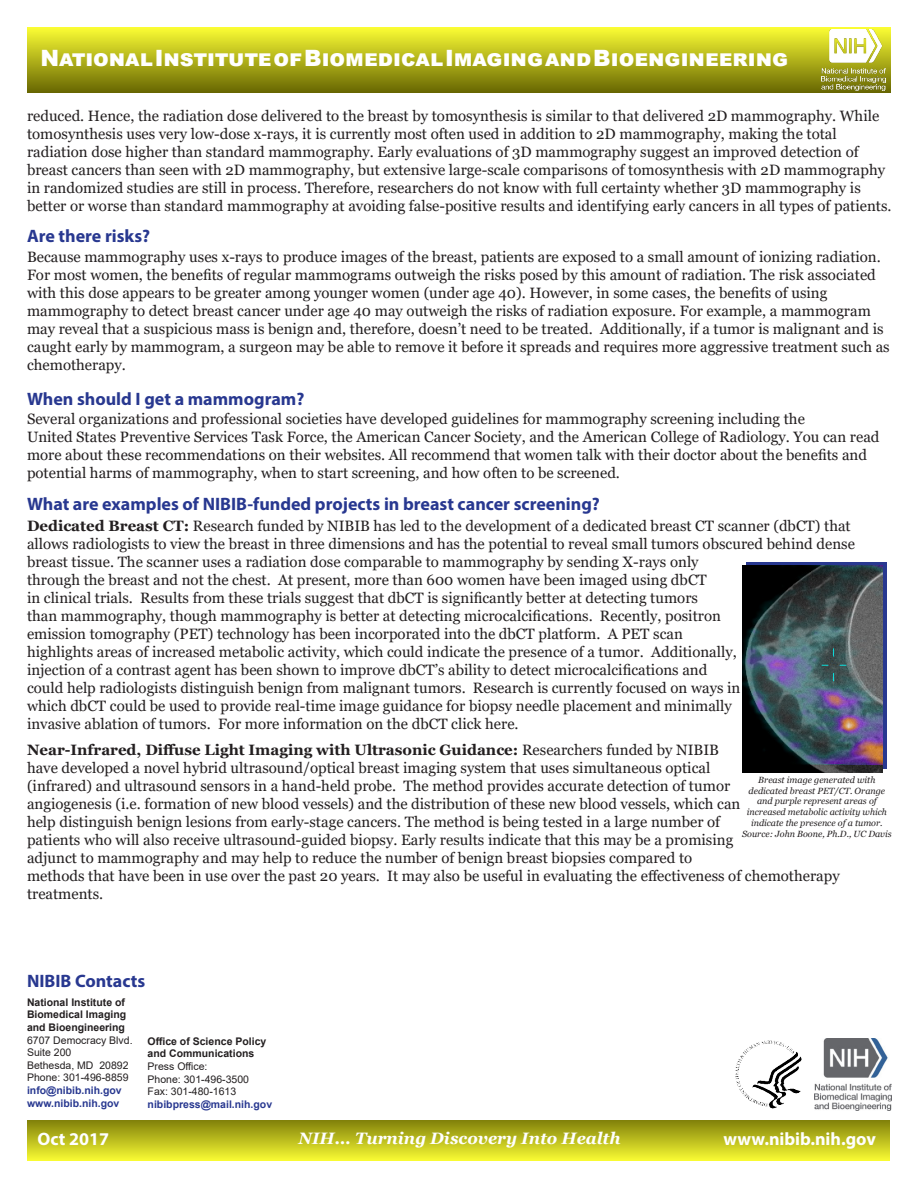
<style>
.page{position:relative;width:918px;height:1188px;background:#fff}
.page>*{position:absolute;margin:0;border:0;box-sizing:border-box;transform-origin:0 0}
.t1{font:900 22.5px "Arial";color:#fff}
.Question_Heading{font:700 18px "Myriad Pro";color:#283890}
.Contact_2{font:700 18px "Myriad Pro";color:#fff}
.Contact{font:700 18px "Myriad Pro";color:#283890}
.Contact_2-2{font:italic 700 16.5px "Georgia";color:#fff}
.Body_Text{font:15px/18px "Georgia";color:#231f20}
.Contact_2-3{font:10.5px "Arial";color:#231f20}
.Contact_2-4{font:700 10.5px/12.6px "Arial";color:#231f20;text-align:justify}
.Contact_2-5{font:700 10.5px "Arial";color:#283890}
.Captions{font:italic 9px/10.8px "Georgia";color:#231f20;text-align:center}
.s1{font-weight:700}
</style>
<div class="page">
<div style="left:27px;top:1120px;width:863px;height:41px;background:linear-gradient(to bottom,#81810a,#f9fb33)"></div>
<div style="left:27px;top:27px;width:864px;height:66px;background:linear-gradient(to bottom,#fcfe36,#696801)"></div>
<img style="left:821px;top:30px;width:65px;height:60px">
<img style="left:815px;top:1039px;width:76px;height:71px">
<img style="left:735px;top:1040px;width:67px;height:69px">
<div style="left:747px;top:562px;width:140px;height:207px;background:#283890"></div>
<img style="left:742px;top:565px;width:141px;height:207px">
<h1 class="t1" style="left:40px;top:42px;width:749px">National Institute of Biomedical Imaging and Bioengineering</h1>
<p class="Body_Text" style="left:27px;top:107px;width:866px">reduced. Hence, the radiation dose delivered to the breast by tomosynthesis is similar to that delivered 2D mammography. While tomosynthesis uses very low-dose x-rays, it is currently most often used in addition to 2D mammography, making the total radiation dose higher than standard mammography. Early evaluations of 3D mammography suggest an improved detection of breast cancers than seen with 2D mammography, but extensive large-scale comparisons of tomosynthesis with 2D mammography in randomized studies are still in process. Therefore, researchers do not know with full certainty whether 3D mammography is better or worse than standard mammography at avoiding false-positive results and identifying early cancers in all types of patients.</p>
<p class="Question_Heading" style="left:27px;top:224px;width:125px">Are there risks?</p>
<p class="Body_Text" style="left:27px;top:248px;width:864px">Because mammography uses x-rays to produce images of the breast, patients are exposed to a small amount of ionizing radiation.<br>For most women, the benefits of regular mammograms outweigh the risks posed by this amount of radiation. The risk associated with this dose appears to be greater among younger women (under age 40). However, in some cases, the benefits of using mammography to detect breast cancer under age 40 may outweigh the risks of radiation exposure. For example, a mammogram may reveal that a suspicious mass is benign and, therefore, doesn’t need to be treated. Additionally, if a tumor is malignant and is caught early by mammogram, a surgeon may be able to remove it before it spreads and requires more aggressive treatment such as chemotherapy.</p>
<p class="Question_Heading" style="left:27px;top:387px;width:279px">When should I get a mammogram?</p>
<p class="Body_Text" style="left:27px;top:410px;width:779px">Several organizations and professional societies have developed guidelines for mammography screening including the</p>
<p class="Body_Text" style="left:27px;top:428px;width:854px">United States Preventive Services Task Force, the American Cancer Society, and the American College of Radiology. You can read more about these recommendations on their websites. All recommend that women talk with their doctor about the benefits and potential harms of mammography, when to start screening, and how often to be screened.</p>
<p class="Body_Text" style="left:27px;top:517px;width:829px"><span class="s1">Dedicated Breast CT:</span> Research funded by NIBIB has led to the development of a dedicated breast CT scanner (dbCT) that allows radiologists to view the breast in three dimensions and has the potential to reveal small tumors obscured behind dense breast tissue. The scanner uses a radiation dose comparable to mammography by sending X-rays only<br>through the breast and not the chest. At present, more than 600 women have been imaged using dbCT<br>in clinical trials. Results from these trials suggest that dbCT is significantly better at detecting tumors<br>than mammography, though mammography is better at detecting microcalcifications. Recently, positron<br>emission tomography (PET) technology has been incorporated into the dbCT platform. A PET scan<br>highlights areas of increased metabolic activity, which could indicate the presence of a tumor. Additionally,<br>injection of a contrast agent has been shown to improve dbCT’s ability to detect microcalcifications and<br>could help radiologists distinguish benign from malignant tumors. Research is currently focused on ways in<br>which dbCT could be used to provide real-time image guidance for biopsy needle placement and minimally<br>invasive ablation of tumors. For more information on the dbCT click here.</p>
<p class="Body_Text" style="left:27px;top:741px;width:814px"><span class="s1">Near-Infrared, Diffuse Light Imaging with Ultrasonic Guidance:</span> Researchers funded by NIBIB<br>have developed a novel hybrid ultrasound/optical breast imaging system that uses simultaneous optical<br>(infrared) and ultrasound sensors in a hand-held probe. The method provides accurate detection of tumor<br>angiogenesis (i.e. formation of new blood vessels) and the distribution of these new blood vessels, which can<br>help distinguish benign lesions from early-stage cancers. The method is being tested in a large number of<br>patients who will also receive ultrasound-guided biopsy. Early results indicate that this may be a promising<br>adjunct to mammography and may help to reduce the number of benign breast biopsies compared to<br>methods that have been in use over the past 20 years. It may also be useful in evaluating the effectiveness of chemotherapy treatments.</p>
<p class="Question_Heading" style="left:27px;top:493px;width:575px">What are examples of NIBIB-funded projects in breast cancer screening?</p>
<p class="Captions" style="left:742px;top:774px;width:151px">Breast image generated with dedicated breast PET/CT. Orange and purple represent areas of increased metabolic activity which indicate the presence of a tumor.<br>Source: John Boone, Ph.D., UC Davis</p>
<p class="Contact" style="left:27px;top:969px;width:120px">NIBIB Contacts</p>
<p class="Contact_2-4" style="left:27px;top:996px;width:101px">National Institute of Biomedical Imaging and Bioengineering</p>
<p class="Contact_2-3" style="left:27px;top:1033px;width:107px">6707 Democracy Blvd.</p>
<p class="Contact_2-3" style="left:27px;top:1045px;width:46px">Suite 200</p>
<p class="Contact_2-3" style="left:27px;top:1058px;width:103px">Bethesda, MD 20892</p>
<p class="Contact_2-3" style="left:27px;top:1070px;width:103px">Phone: 301-496-8859</p>
<p class="Contact_2-5" style="left:27px;top:1083px;width:96px">info@nibib.nih.gov</p>
<p class="Contact_2-5" style="left:27px;top:1095px;width:94px">www.nibib.nih.gov</p>
<p class="Contact_2-4" style="left:148px;top:1035px;width:120px">Office of Science Policy and Communications</p>
<p class="Contact_2-3" style="left:148px;top:1059px;width:61px">Press Office:</p>
<p class="Contact_2-3" style="left:148px;top:1072px;width:103px">Phone: 301-496-3500</p>
<p class="Contact_2-3" style="left:148px;top:1084px;width:90px">Fax: 301-480-1613</p>
<p class="Contact_2-5" style="left:148px;top:1097px;width:126px">nibibpress@mail.nih.gov</p>
<p class="Contact_2" style="left:38px;top:1127px;width:73px">Oct 2017</p>
<p class="Contact_2-2" style="left:298px;top:1127px;width:324px">NIH... Turning Discovery Into Health</p>
<p class="Contact_2" style="left:724px;top:1127px;width:154px">www.nibib.nih.gov</p>
</div>
